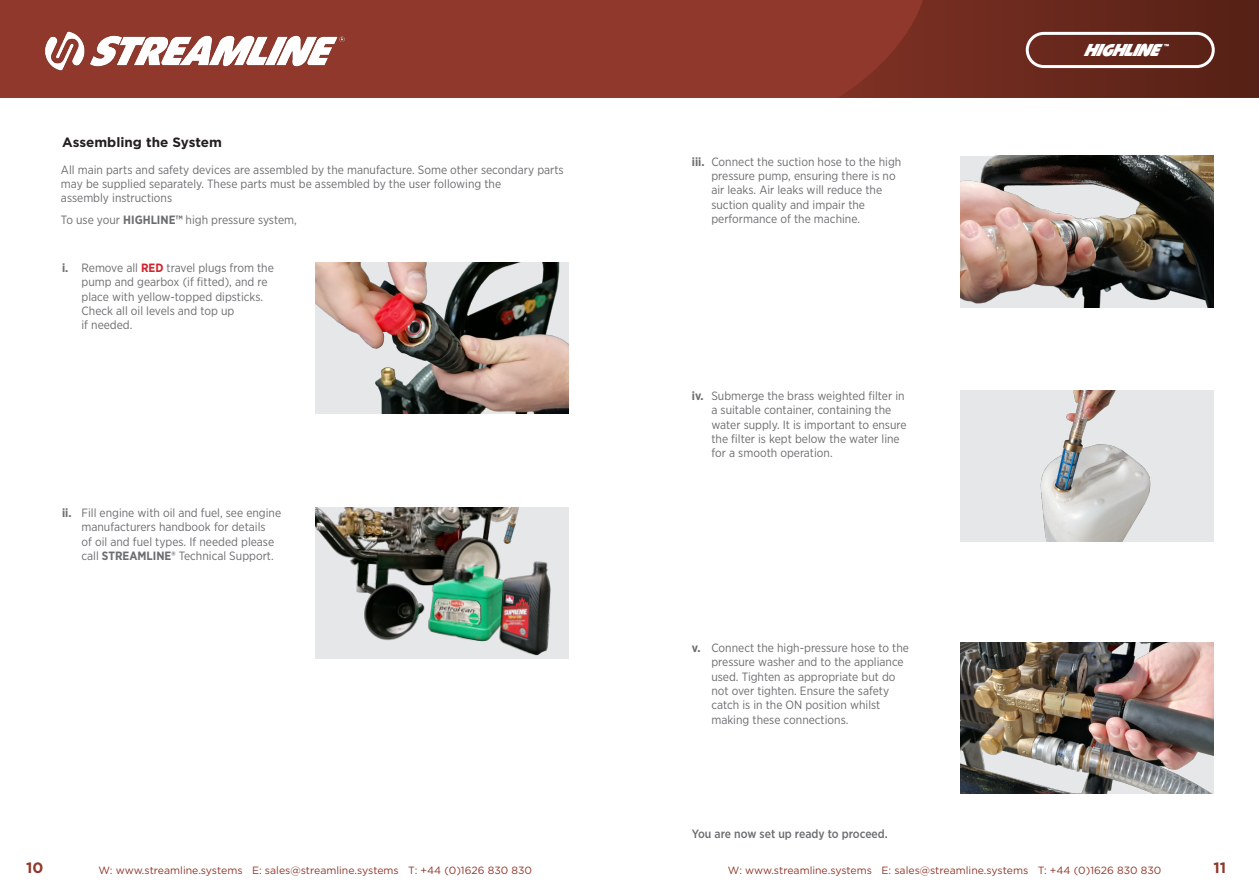
<style>
.page{position:relative;width:1259px;height:893px;background:#fff}
.page>*{position:absolute;margin:0;border:0;box-sizing:border-box;transform-origin:0 0}
.t1{font:italic 18px "Harry Obese";color:#fff}
.t2{font:700 15px "Gotham";color:#90382b}
.t3{font:700 13.5px "Gotham";color:#231f20}
.t4{font:12px/14.4px "Gotham Narrow";color:#6c6d70}
.t5{font:500 12px "Gotham Narrow";color:#6c6d70}
.t6{font:10.5px "Gotham";color:#90382b}
.t7{font:7.5px "Harry Obese";color:#fff}
.s1{font-weight:700}
.s2{font-weight:700;color:#d1232a}
</style>
<div class="page">
<img style="left:315px;top:262px;width:253px;height:152px">
<img style="left:960px;top:156px;width:253px;height:152px">
<div style="left:960px;top:390px;width:253px;height:152px;background:#e6e7e8"></div>
<img style="left:960px;top:642px;width:253px;height:152px">
<img style="left:315px;top:507px;width:253px;height:152px">
<img style="left:1040px;top:391px;width:111px;height:151px">
<div style="left:0;top:0;width:1259px;height:98px;background:#90382b"></div>
<svg style="left:839px;top:0;width:420px;height:98px;background:#6d2a1e"></svg>
<div style="left:1025px;top:32px;width:189px;height:36px;border:3px solid #fff;border-radius:17px"></div>
<img style="left:45px;top:31px;width:300px;height:40px">
<p class="t3" style="left:62px;top:133px;width:161px">Assembling the System</p>
<p class="t4" style="left:61px;top:162px;width:504px">All main parts and safety devices are assembled by the manufacture. Some other secondary parts may be supplied separately. These parts must be assembled by the user following the<br>assembly instructions</p>
<p class="t4" style="left:61px;top:212px;width:237px">To use your <span class="s1">HIGHLINE™</span> high pressure system,</p>
<p class="t4" style="left:82px;top:260px;width:194px;text-indent:-20px"><span class="s1">i.</span> Remove all <span class="s2">RED</span> travel plugs from the pump and gearbox (if fitted), and re place with yellow-topped dipsticks.</p>
<p class="t4" style="left:82px;top:303px;width:154px">Check all oil levels and top up if needed.</p>
<p class="t4" style="left:82px;top:505px;width:201px;text-indent:-20px"><span class="s1">ii.</span> Fill engine with oil and fuel, see engine manufacturers handbook for details<br>of oil and fuel types. If needed please call <span class="s1">STREAMLINE®</span> Technical Support.</p>
<p class="t4" style="left:692px;top:154px;width:211px"><span class="s1">iii.</span> Connect the suction hose to the high</p>
<p class="t4" style="left:711px;top:168px;width:186px">pressure pump, ensuring there is no</p>
<p class="t4" style="left:711px;top:183px;width:172px">air leaks. Air leaks will reduce the suction quality and impair the performance of the machine.</p>
<p class="t4" style="left:692px;top:388px;width:214px"><span class="s1">iv.</span> Submerge the brass weighted filter in</p>
<p class="t4" style="left:711px;top:403px;width:197px">a suitable container, containing the water supply. It is important to ensure</p>
<p class="t4" style="left:711px;top:431px;width:190px">the filter is kept below the water line for a smooth operation.</p>
<p class="t4" style="left:711px;top:640px;width:199px;text-indent:-20px"><span class="s1">v.</span> Connect the high-pressure hose to the pressure washer and to the appliance used. Tighten as appropriate but do not over tighten. Ensure the safety</p>
<p class="t4" style="left:711px;top:698px;width:170px">catch is in the ON position whilst making these connections.</p>
<p class="t5" style="left:692px;top:826px;width:197px">You are now set up ready to proceed.</p>
<h1 class="t1" style="left:1083px;top:39px;width:87px">HIGHLINE</h1>
<p class="t7" style="left:1164px;top:42px;width:6px">™</p>
<p class="t2" style="left:26px;top:857px;width:19px">10</p>
<p class="t6" style="left:98px;top:864px;width:435px">W: www.streamline.systems E: sales@streamline.systems T: +44 (0)1626 830 830</p>
<p class="t6" style="left:728px;top:864px;width:435px">W: www.streamline.systems E: sales@streamline.systems T: +44 (0)1626 830 830</p>
<p class="t2" style="left:1213px;top:857px;width:14px">11</p>
</div>
